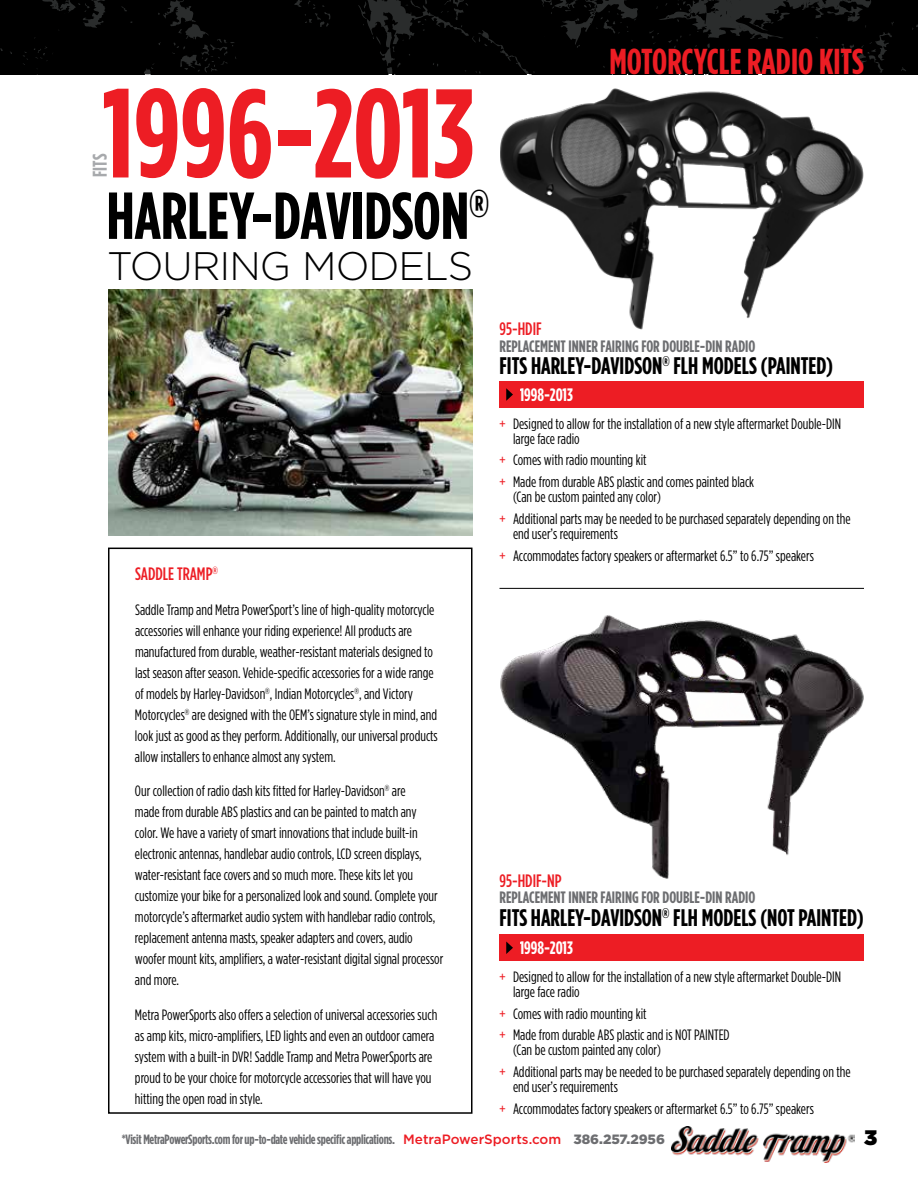
<style>
.page{position:relative;width:918px;height:1188px;background:#fff}
.page>*{position:absolute;margin:0;border:0;box-sizing:border-box;transform-origin:0 0}
.t1{font:700 condensed 126px "Gotham HTF";color:#ed1d24}
.t2{font:700 condensed 66.3px "Gotham HTF";color:#000}
.t3{font:300 39.75px "Gotham";letter-spacing:-.025em;color:#000}
.t4{font:700 36px "Gotham Condensed";color:#ed1d24}
.t5{font:700 24px "Gotham Condensed";color:#000}
.t6{font:900 21px "Gotham";color:#000}
.t7{font:700 19.95px "Gotham Condensed";color:#a7a9ac}
.t8{font:500 18px "Gotham Condensed";color:#ed1d24}
.t9{font:700 18px "Gotham Condensed";color:#fff}
.t10{font:700 16.5px "Gotham Condensed";color:#6d6e71}
.t11{font:15px/21px "Gotham Condensed";color:#000}
.t12{font:700 13.5px "Gotham Condensed";letter-spacing:-.02em;color:#6d6e71}
.s1{color:#ed1d24}
.s2{font-family:"Gotham";font-weight:500;color:#ed1d24}
.s3{font-family:"Gotham";font-weight:900}
</style>
<div class="page">
<svg style="left:78px;top:0;width:265px;height:74px;background:#030303"></svg>
<svg style="left:124px;top:1px;width:24px;height:36px"></svg>
<svg style="left:133px;top:52px;width:19px;height:21px"></svg>
<svg style="left:159px;top:47px;width:6px;height:6px"></svg>
<div style="left:260px;top:0;width:74px;height:74px;background:#000"></div>
<div style="left:0;top:0;width:78px;height:75px;background:#000"></div>
<svg style="left:343px;top:0;width:575px;height:75px;background:#050606"></svg>
<img style="left:672px;top:1127px;width:183px;height:35px">
<div style="left:108px;top:548px;width:364px;height:566px;border:2px solid #000"></div>
<hr style="left:500px;top:588px;width:364px;height:1px;background:#000">
<img style="left:500px;top:88px;width:363px;height:241px">
<img style="left:500px;top:615px;width:364px;height:263px">
<div style="left:520px;top:934px;width:344px;height:27px;background:#ed1d24"></div>
<div style="left:500px;top:934px;width:20px;height:27px;background:#ed1d24"></div>
<svg style="left:506px;top:941px;width:7px;height:13px"></svg>
<div style="left:520px;top:381px;width:344px;height:27px;background:#ed1d24"></div>
<div style="left:500px;top:381px;width:20px;height:27px;background:#ed1d24"></div>
<svg style="left:506px;top:388px;width:7px;height:13px"></svg>
<img style="left:108px;top:290px;width:364px;height:245px">
<h1 class="t1" style="left:102px;top:62px;width:374px">1996-2013</h1>
<h3 class="t7" style="left:89px;top:177px;width:25px;rotate:-90deg">FITS</h3>
<h2 class="t2" style="left:107px;top:178px;width:384px">HARLEY-DAVIDSON<sup>®</sup></h2>
<h3 class="t3" style="left:107px;top:244px;width:368px">TOURING MODELS</h3>
<h3 class="t4" style="left:609px;top:41px;width:256px">MOTORCYCLE RADIO KITS</h3>
<p class="t8" style="left:135px;top:564px;width:85px">SADDLE TRAMP<sup>®</sup></p>
<p class="t11" style="left:135px;top:599px;width:304px">Saddle Tramp and Metra PowerSport’s line of high-quality motorcycle accessories will enhance your riding experience! All products are manufactured from durable, weather-resistant materials designed to last season after season. Vehicle-specific accessories for a wide range of models by Harley-Davidson<sup>®</sup>, Indian Motorcycles<sup>®</sup>, and Victory Motorcycles<sup>®</sup> are designed with the OEM’s signature style in mind, and look just as good as they perform. Additionally, our universal products allow installers to enhance almost any system.</p>
<p class="t11" style="left:135px;top:780px;width:310px">Our collection of radio dash kits fitted for Harley-Davidson<sup>®</sup> are<br>made from durable ABS plastics and can be painted to match any color. We have a variety of smart innovations that include built-in electronic antennas, handlebar audio controls, LCD screen displays, water-resistant face covers and so much more. These kits let you customize your bike for a personalized look and sound. Complete your motorcycle’s aftermarket audio system with handlebar radio controls, replacement antenna masts, speaker adapters and covers, audio woofer mount kits, amplifiers, a water-resistant digital signal processor and more.</p>
<p class="t11" style="left:135px;top:1004px;width:304px">Metra PowerSports also offers a selection of universal accessories such as amp kits, micro-amplifiers, LED lights and even an outdoor camera system with a built-in DVR! Saddle Tramp and Metra PowerSports are proud to be your choice for motorcycle accessories that will have you hitting the open road in style.</p>
<p class="t8" style="left:500px;top:319px;width:44px">95-HDIF</p>
<p class="t10" style="left:500px;top:337px;width:257px">REPLACEMENT INNER FAIRING FOR DOUBLE-DIN RADIO</p>
<h3 class="t5" style="left:500px;top:352px;width:335px">FITS HARLEY-DAVIDSON<sup>®</sup> FLH MODELS (PAINTED)</h3>
<p class="t9" style="left:520px;top:384px;width:55px">1998-2013</p>
<p class="t11" style="left:513px;top:416px;width:330px;line-height:15px;text-indent:-14px"><span class="s1">+</span> Designed to allow for the installation of a new style aftermarket Double-DIN large face radio</p>
<p class="t11" style="left:500px;top:449px;width:256px;line-height:21.8px"><span class="s1">+</span> Comes with radio mounting kit<br><span class="s1">+</span> Made from durable ABS plastic and comes painted black</p>
<p class="t11" style="left:500px;top:486px;width:353px;line-height:21.8px;text-indent:14px">(Can be custom painted any color)<br><span class="s1">+</span> Additional parts may be needed to be purchased separately depending on the</p>
<p class="t11" style="left:500px;top:522px;width:316px;line-height:21.8px;text-indent:14px">end user’s requirements<br><span class="s1">+</span> Accommodates factory speakers or aftermarket 6.5” to 6.75” speakers</p>
<p class="t8" style="left:500px;top:871px;width:64px">95-HDIF-NP</p>
<p class="t10" style="left:500px;top:888px;width:257px">REPLACEMENT INNER FAIRING FOR DOUBLE-DIN RADIO</p>
<h3 class="t5" style="left:500px;top:904px;width:366px">FITS HARLEY-DAVIDSON<sup>®</sup> FLH MODELS (NOT PAINTED)</h3>
<p class="t9" style="left:520px;top:937px;width:55px">1998-2013</p>
<p class="t11" style="left:513px;top:969px;width:330px;line-height:15px;text-indent:-14px"><span class="s1">+</span> Designed to allow for the installation of a new style aftermarket Double-DIN large face radio</p>
<p class="t11" style="left:500px;top:1002px;width:232px;line-height:21.8px"><span class="s1">+</span> Comes with radio mounting kit<br><span class="s1">+</span> Made from durable ABS plastic and is NOT PAINTED</p>
<p class="t11" style="left:500px;top:1039px;width:353px;line-height:21.8px;text-indent:14px">(Can be custom painted any color)<br><span class="s1">+</span> Additional parts may be needed to be purchased separately depending on the</p>
<p class="t11" style="left:500px;top:1076px;width:316px;line-height:21.8px;text-indent:14px">end user’s requirements<br><span class="s1">+</span> Accommodates factory speakers or aftermarket 6.5” to 6.75” speakers</p>
<p class="t12" style="left:122px;top:1132px;width:545px">*Visit MetraPowerSports.com for up-to-date vehicle specific applications. <span class="s2">MetraPowerSports.com</span> <span class="s3">386.257.2956</span></p>
<h3 class="t6" style="left:864px;top:1125px;width:15px">3</h3>
</div>
